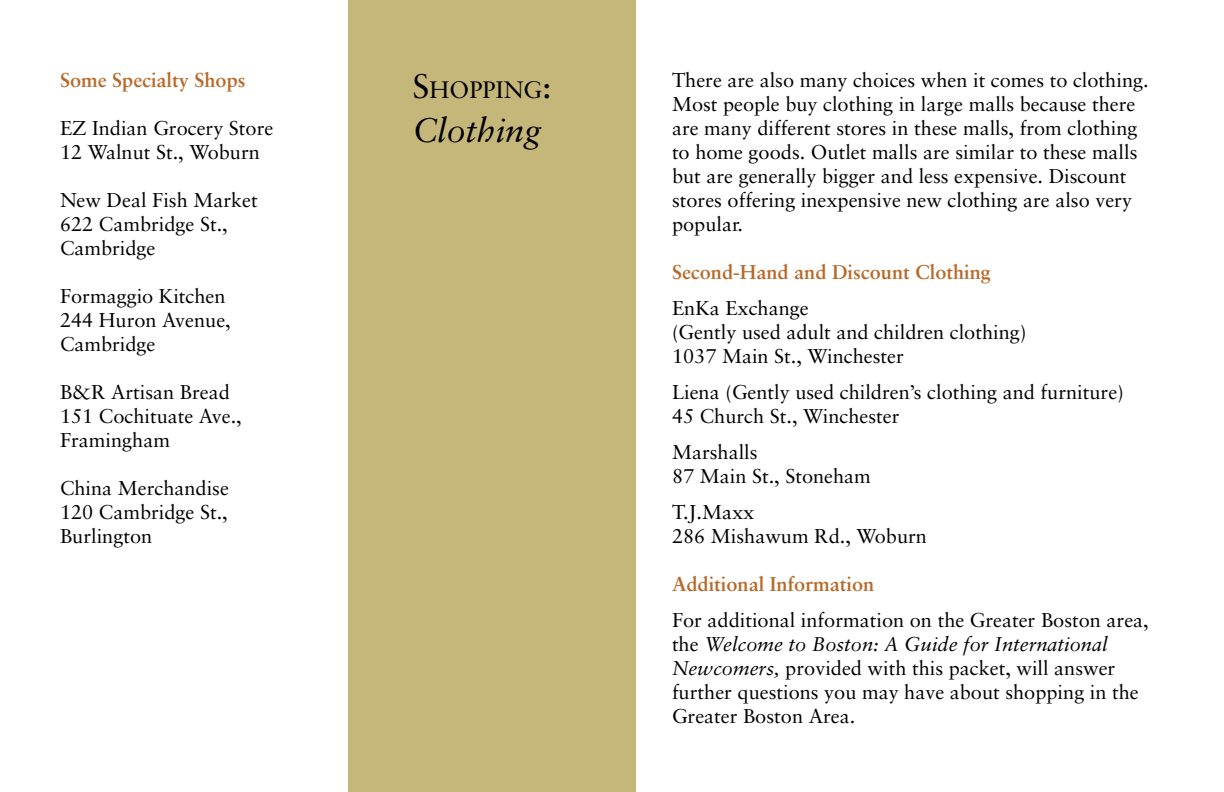
<style>
.page{position:relative;width:1224px;height:792px;background:#fff}
.page>*{position:absolute;margin:0;border:0;box-sizing:border-box;transform-origin:0 0}
.t1{font:italic 34px "Sabon";color:#000}
.t2{font:23.8px "Sabon";color:#000}
.t3{font:20px/24px "Sabon";color:#000}
.t4{font:700 20px "Sabon";color:#b76a2a}
.s1{font-size:34px}
.s2{font-style:italic}
</style>
<div class="page">
<div style="left:348px;top:0;width:288px;height:792px;background:#c4b779"></div>
<p class="t4" style="left:60px;top:68px;width:187px">Some Specialty Shops</p>
<p class="t3" style="left:60px;top:116px;width:215px">EZ Indian Grocery Store<br>12 Walnut St., Woburn</p>
<p class="t3" style="left:60px;top:188px;width:199px">New Deal Fish Market<br>622 Cambridge St.,<br>Cambridge</p>
<p class="t3" style="left:60px;top:284px;width:172px">Formaggio Kitchen<br>244 Huron Avenue,<br>Cambridge</p>
<p class="t3" style="left:60px;top:380px;width:183px">B&amp;R Artisan Bread<br>151 Cochituate Ave.,<br>Framingham</p>
<p class="t3" style="left:60px;top:476px;width:170px;text-align:justify">China Merchandise 120 Cambridge St., Burlington</p>
<p class="t2" style="left:413px;top:76px;width:140px"><span class="s1">S</span>hopping <span class="s1">:</span></p>
<h1 class="t1" style="left:413px;top:111px;width:130px">Clothing</h1>
<p class="t3" style="left:672px;top:68px;width:478px">There are also many choices when it comes to clothing.<br>Most people buy clothing in large malls because there are many different stores in these malls, from clothing to home goods. Outlet malls are similar to these malls but are generally bigger and less expensive. Discount stores offering inexpensive new clothing are also very popular.</p>
<p class="t4" style="left:672px;top:260px;width:320px">Second-Hand and Discount Clothing</p>
<p class="t3" style="left:672px;top:296px;width:356px">EnKa Exchange<br>(Gently used adult and children clothing)<br>1037 Main St., Winchester</p>
<p class="t3" style="left:672px;top:380px;width:453px">Liena (Gently used children’s clothing and furniture)<br>45 Church St., Winchester</p>
<p class="t3" style="left:672px;top:440px;width:200px">Marshalls<br>87 Main St., Stoneham</p>
<p class="t3" style="left:672px;top:500px;width:257px">T.J.Maxx<br>286 Mishawum Rd., Woburn</p>
<p class="t4" style="left:672px;top:572px;width:204px">Additional Information</p>
<p class="t3" style="left:672px;top:608px;width:478px">For additional information on the Greater Boston area, the <span class="s2">Welcome to Boston: A Guide for International Newcomers,</span> provided with this packet, will answer further questions you may have about shopping in the Greater Boston Area.</p>
</div>
